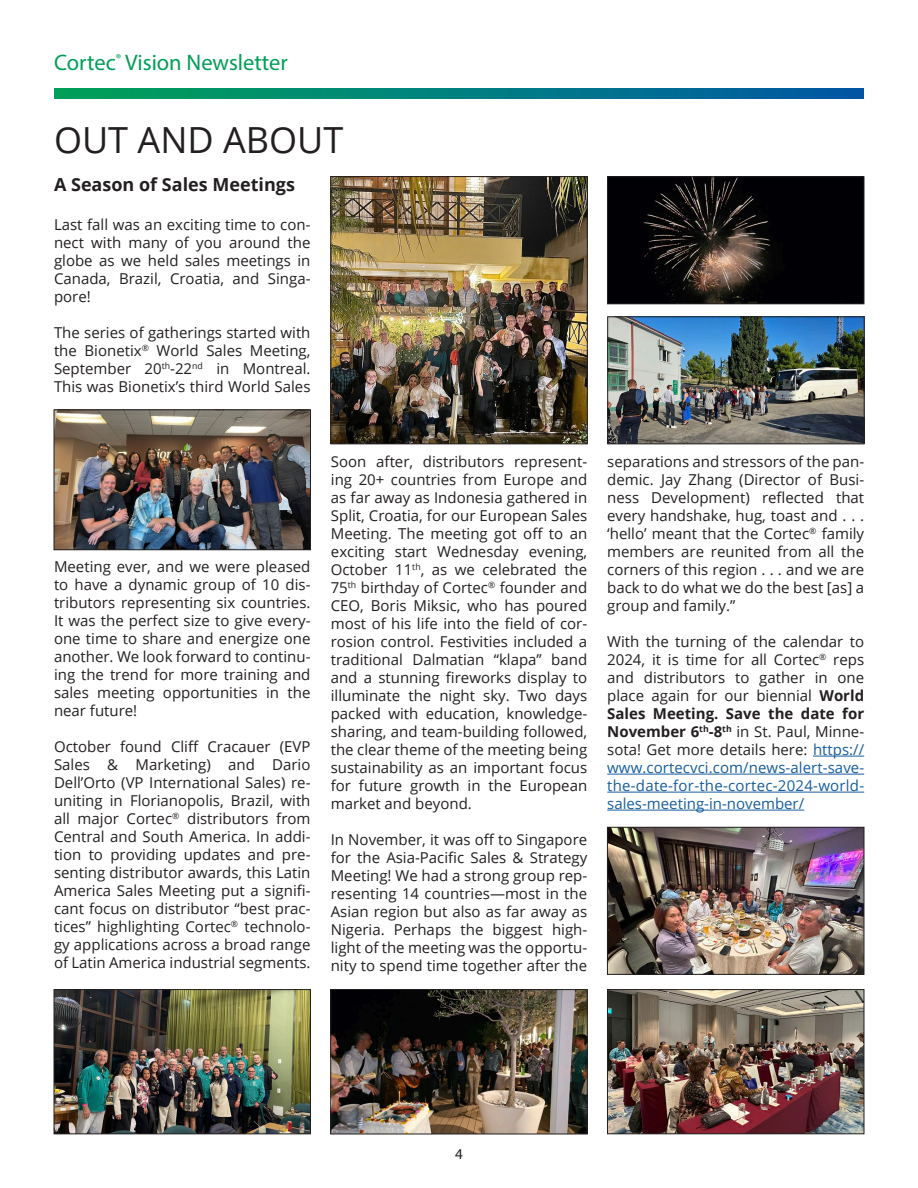
<style>
.page{position:relative;width:918px;height:1188px;background:#fff}
.page>*{position:absolute;margin:0;border:0;box-sizing:border-box;transform-origin:0 0}
.t1{font:36px "Open Sans";color:#231f20}
.t2{font:22.5px "Myriad Pro";color:#009e57}
.t3{font:700 18px "Open Sans";color:#231f20}
.t4{font:15px/18px "Open Sans";color:#231f20;text-align:justify}
.t5{font:15px "Myriad Pro";color:#231f20}
.s1{font-weight:700}
.s2{color:#175d9e}
</style>
<div class="page">
<svg style="left:54px;top:88px;width:810px;height:10px;background:#007e7e"></svg>
<hr style="left:813px;top:756px;width:51px;height:1px;background:#175d9e">
<hr style="left:607px;top:774px;width:257px;height:1px;background:#175d9e">
<hr style="left:607px;top:792px;width:257px;height:1px;background:#175d9e">
<hr style="left:607px;top:810px;width:197px;height:1px;background:#175d9e">
<img style="left:56px;top:412px;width:253px;height:136px">
<div style="left:54px;top:410px;width:257px;height:140px;border:1px solid #231f20"></div>
<img style="left:333px;top:178px;width:253px;height:264px">
<div style="left:331px;top:176px;width:257px;height:268px;border:1px solid #231f20"></div>
<img style="left:333px;top:991px;width:252px;height:141px">
<div style="left:331px;top:989px;width:256px;height:145px;border:1px solid #231f20"></div>
<img style="left:609px;top:991px;width:253px;height:141px">
<div style="left:607px;top:989px;width:257px;height:145px;border:1px solid #231f20"></div>
<img style="left:609px;top:829px;width:253px;height:144px">
<div style="left:607px;top:827px;width:257px;height:148px;border:1px solid #231f20"></div>
<img style="left:609px;top:179px;width:253px;height:123px">
<div style="left:607px;top:177px;width:257px;height:127px;border:1px solid #231f20"></div>
<img style="left:610px;top:319px;width:252px;height:123px">
<div style="left:608px;top:317px;width:256px;height:127px;border:1px solid #231f20"></div>
<img style="left:56px;top:991px;width:253px;height:141px">
<div style="left:54px;top:989px;width:257px;height:145px;border:1px solid #231f20"></div>
<h2 class="t2" style="left:54px;top:49px;width:235px">Cortec<sup>®</sup> Vision Newsletter</h2>
<p class="t1" style="left:54px;top:115px;width:291px">OUT AND ABOUT</p>
<p class="t3" style="left:54px;top:171px;width:242px">A Season of Sales Meetings</p>
<p class="t4" style="left:54px;top:215px;width:258px">Last fall was an exciting time to con&shy;nect with many of you around the globe as we held sales meetings in Canada, Brazil, Croatia, and Singa&shy;pore!</p>
<p class="t4" style="left:54px;top:323px;width:258px">The series of gatherings started with the Bionetix<sup>®</sup> World Sales Meeting, September 20<sup>th</sup>-22<sup>nd</sup> in Montreal.<br>This was Bionetix’s third World Sales</p>
<p class="t4" style="left:54px;top:557px;width:258px">Meeting ever, and we were pleased to have a dynamic group of 10 dis&shy;tributors representing six countries.<br>It was the perfect size to give every&shy;one time to share and energize one another. We look forward to continu&shy;ing the trend for more training and sales meeting opportunities in the near future!</p>
<p class="t4" style="left:54px;top:737px;width:258px">October found Cliff Cracauer (EVP Sales &amp; Marketing) and Dario Dell’Orto (VP International Sales) re&shy;uniting in Florianopolis, Brazil, with all major Cortec<sup>®</sup> distributors from Central and South America. In addi&shy;tion to providing updates and pre&shy;senting distributor awards, this Latin America Sales Meeting put a signifi&shy;cant focus on distributor “best prac&shy;tices” highlighting Cortec<sup>®</sup> technolo&shy;gy applications across a broad range of Latin America industrial segments.</p>
<p class="t4" style="left:331px;top:452px;width:258px">Soon after, distributors represent&shy;ing 20+ countries from Europe and as far away as Indonesia gathered in Split, Croatia, for our European Sales Meeting. The meeting got off to an exciting start Wednesday evening, October 11<sup>th</sup>, as we celebrated the 75<sup>th</sup> birthday of Cortec<sup>®</sup> founder and CEO, Boris Miksic, who has poured most of his life into the field of cor&shy;rosion control. Festivities included a traditional Dalmatian “klapa” band and a stunning fireworks display to illuminate the night sky. Two days packed with education, knowledge&shy;sharing, and team-building followed, the clear theme of the meeting being sustainability as an important focus for future growth in the European market and beyond.</p>
<p class="t4" style="left:331px;top:830px;width:258px">In November, it was off to Singapore for the Asia-Pacific Sales &amp; Strategy Meeting! We had a strong group rep&shy;resenting 14 countries—most in the Asian region but also as far away as Nigeria. Perhaps the biggest high&shy;light of the meeting was the opportu&shy;nity to spend time together after the</p>
<p class="t4" style="left:607px;top:452px;width:258px">separations and stressors of the pan&shy;demic. Jay Zhang (Director of Busi&shy;ness Development) reflected that every handshake, hug, toast and . . . ‘hello’ meant that the Cortec<sup>®</sup> family members are reunited from all the corners of this region . . . and we are back to do what we do the best [as] a group and family.”</p>
<p class="t4" style="left:607px;top:632px;width:259px">With the turning of the calendar to 2024, it is time for all Cortec<sup>®</sup> reps and distributors to gather in one place again for our biennial <span class="s1">World Sales Meeting. Save the date for November 6</span><sup>th</sup><span class="s1">-8</span><sup>th</sup> in St. Paul, Minne&shy;sota! Get more details here: <span class="s2">https:// www.cortecvci.com/news-alert-save&shy;the-date-for-the-cortec-2024-world&shy;sales-meeting-in-november/</span></p>
<p class="t5" style="left:455px;top:1144px;width:9px">4</p>
</div>
